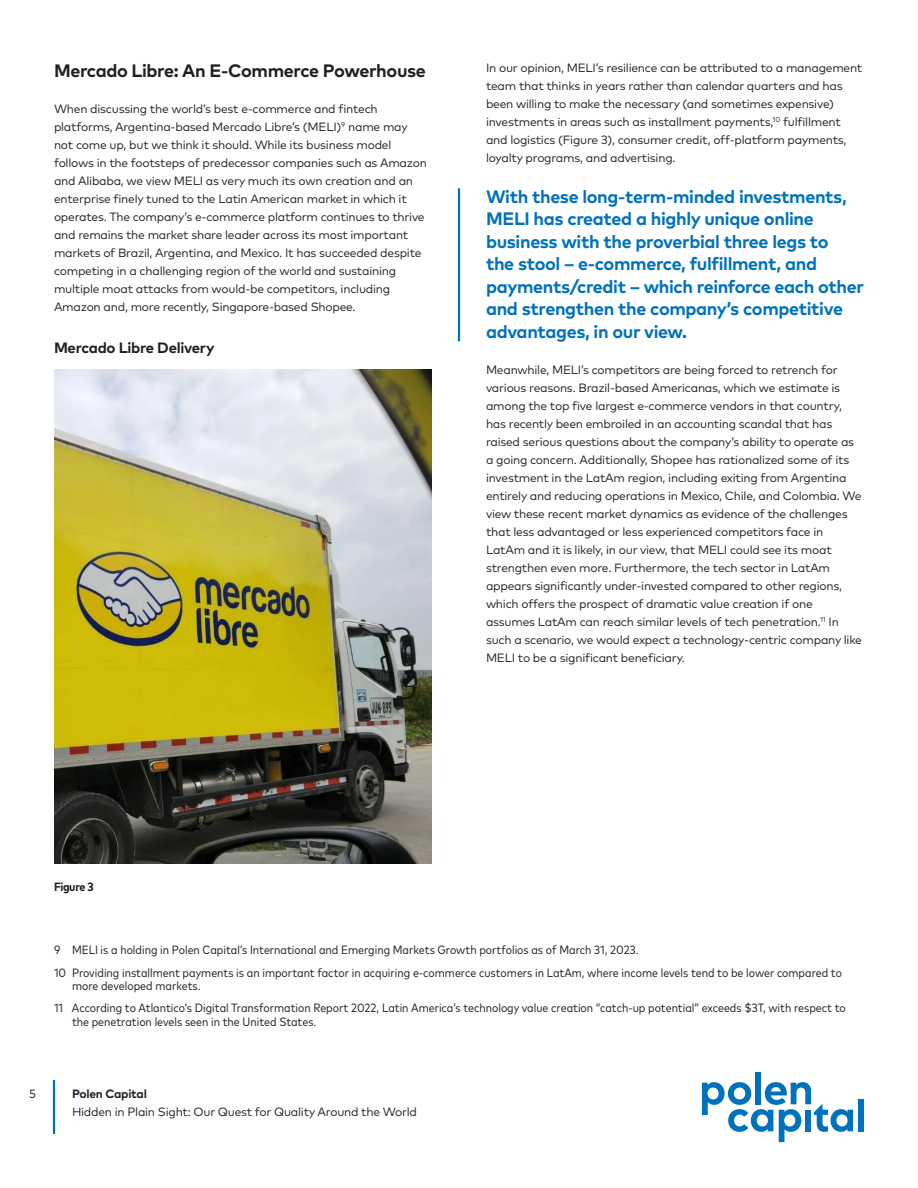
<style>
.page{position:relative;width:918px;height:1188px;background:#fff}
.page>*{position:absolute;margin:0;border:0;box-sizing:border-box;transform-origin:0 0}
.pull_quote{font:700 18px/22.5px "Mark OT";letter-spacing:-.02em;color:#0071bb}
.t1{font:700 18px "Mark OT";letter-spacing:-.02em;color:#231f20}
.t2{font:700 15px "Mark OT";letter-spacing:-.02em;color:#231f20}
.t3{font:12px/18px "Mark OT";letter-spacing:-.02em;color:#231f20}
.footnotes{font:condensed 12px/13.5px "Mark OT";color:#231f20}
.t4{font:700 12px "Mark OT";letter-spacing:-.02em;color:#231f20}
.t5{font:700 condensed 12px "Mark OT";letter-spacing:-.02em;color:#231f20}
</style>
<div class="page">
<hr style="left:53px;top:1080px;width:2px;height:54px;background:#0071bb">
<svg style="left:702px;top:1082px;width:151px;height:60px"></svg>
<div style="left:858px;top:1099px;width:6px;height:32px;background:#0071bb"></div>
<div style="left:755px;top:1072px;width:6px;height:32px;background:#0071bb"></div>
<div style="left:805px;top:1110px;width:6px;height:21px;background:#0071bb"></div>
<hr style="left:458px;top:188px;width:2px;height:153px;background:#0071bb">
<img style="left:54px;top:369px;width:378px;height:495px">
<p class="t1" style="left:54px;top:58px;width:373px">Mercado Libre: An E-Commerce Powerhouse</p>
<p class="t3" style="left:54px;top:99px;width:374px">When discussing the world’s best e-commerce and fintech platforms, Argentina-based Mercado Libre’s (MELI)<sup>9</sup> name may not come up, but we think it should. While its business model follows in the footsteps of predecessor companies such as Amazon and Alibaba, we view MELI as very much its own creation and an enterprise finely tuned to the Latin American market in which it operates. The company’s e-commerce platform continues to thrive and remains the market share leader across its most important markets of Brazil, Argentina, and Mexico. It has succeeded despite competing in a challenging region of the world and sustaining multiple moat attacks from would-be competitors, including Amazon and, more recently, Singapore-based Shopee.</p>
<p class="t2" style="left:54px;top:338px;width:162px">Mercado Libre Delivery</p>
<p class="t3" style="left:486px;top:59px;width:378px">In our opinion, MELI’s resilience can be attributed to a management team that thinks in years rather than calendar quarters and has been willing to make the necessary (and sometimes expensive) investments in areas such as installment payments,<sup>10</sup> fulfillment and logistics (Figure 3), consumer credit, off-platform payments, loyalty programs, and advertising.</p>
<p class="pull_quote" style="left:486px;top:184px;width:380px">With these long-term-minded investments, MELI has created a highly unique online business with the proverbial three legs to<br>the stool – e-commerce, fulfillment, and payments/credit – which reinforce each other and strengthen the company’s competitive advantages, in our view.</p>
<p class="t3" style="left:486px;top:360px;width:377px">Meanwhile, MELI’s competitors are being forced to retrench for various reasons. Brazil-based Americanas, which we estimate is among the top five largest e-commerce vendors in that country, has recently been embroiled in an accounting scandal that has raised serious questions about the company’s ability to operate as a going concern. Additionally, Shopee has rationalized some of its investment in the LatAm region, including exiting from Argentina entirely and reducing operations in Mexico, Chile, and Colombia. We view these recent market dynamics as evidence of the challenges that less advantaged or less experienced competitors face in LatAm and it is likely, in our view, that MELI could see its moat strengthen even more. Furthermore, the tech sector in LatAm appears significantly under-invested compared to other regions, which offers the prospect of dramatic value creation if one assumes LatAm can reach similar levels of tech penetration.<sup>11</sup> In such a scenario, we would expect a technology-centric company like MELI to be a significant beneficiary.</p>
<p class="t5" style="left:54px;top:879px;width:41px">Figure 3</p>
<p class="footnotes" style="left:54px;top:943px;width:586px">9 MELI is a holding in Polen Capital’s International and Emerging Markets Growth portfolios as of March 31, 2023.</p>
<p class="footnotes" style="left:72px;top:965px;width:772px;text-indent:-18px">10 Providing installment payments is an important factor in acquiring e-commerce customers in LatAm, where income levels tend to be lower compared to more developed markets.</p>
<p class="footnotes" style="left:72px;top:1001px;width:775px;text-indent:-18px">11 According to Atlantico’s Digital Transformation Report 2022, Latin America’s technology value creation “catch-up potential” exceeds $3T, with respect to the penetration levels seen in the United States.</p>
<p class="t3" style="left:29px;top:1085px;width:8px">5</p>
<p class="t4" style="left:72px;top:1086px;width:76px">Polen Capital</p>
<p class="t3" style="left:72px;top:1103px;width:347px">Hidden in Plain Sight: Our Quest for Quality Around the World</p>
</div>
